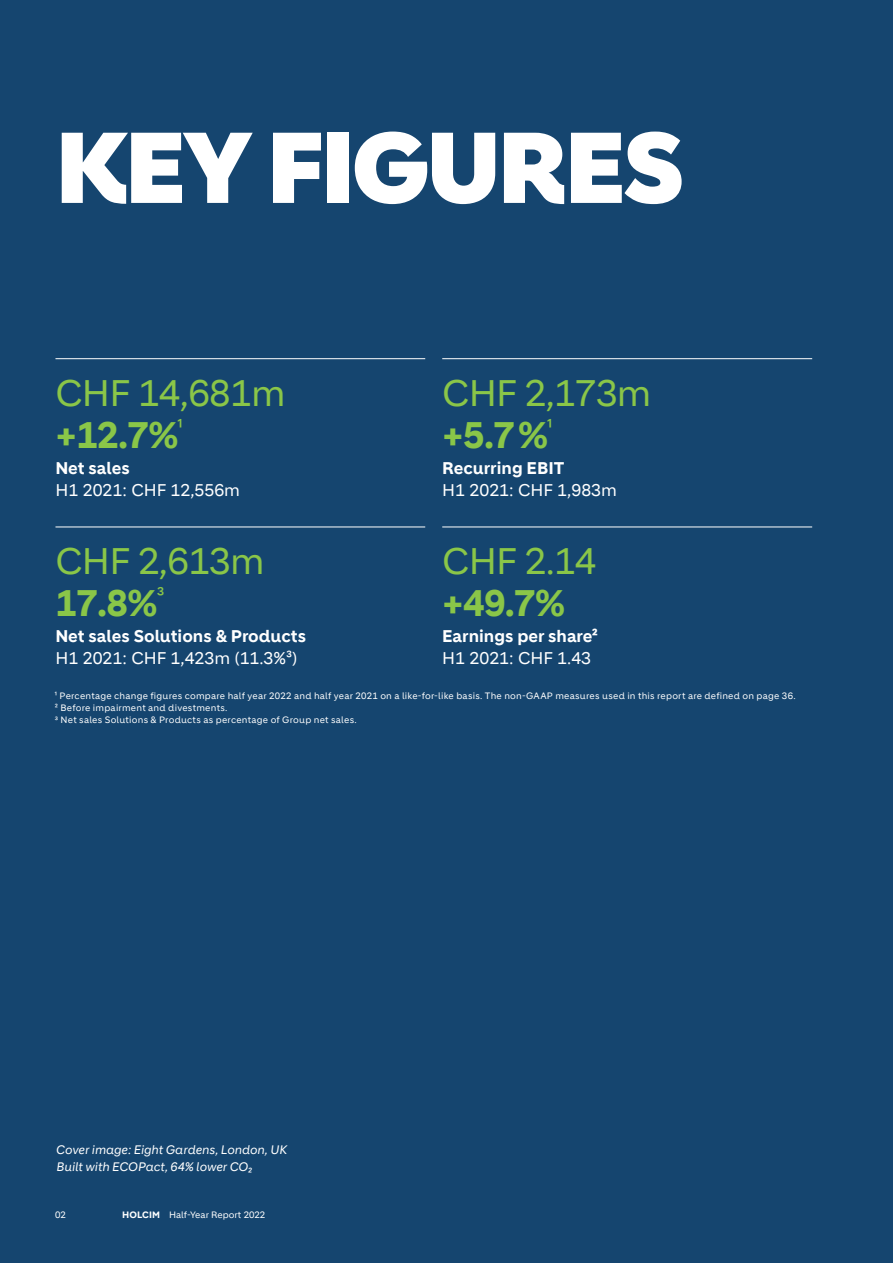
<style>
.page{position:relative;width:893px;height:1263px;background:#15456f}
.page>*{position:absolute;margin:0;border:0;box-sizing:border-box;transform-origin:0 0}
.t1{font:900 97.5px "Holcim Headline";letter-spacing:-.025em;color:#fff}
.t2{font:36px/42px "Holcim";letter-spacing:-.02em;color:#8ac648}
.t3{font:700 36px "Holcim";color:#8ac648}
.t4{font:16.5px "Holcim";color:#fff}
.t5{font:700 16.5px "Holcim";color:#fff}
.t6{font:italic 12px/16.5px "Holcim";letter-spacing:-.01em;color:#fff}
.t7{font:9px/12px "Holcim";letter-spacing:.025em;color:#fff}
.t8{font:9px "Holcim";color:#fff}
.s1{font-weight:700}
</style>
<div class="page">
<hr style="left:55px;top:358px;width:370px;height:1px;background:#fff">
<hr style="left:55px;top:527px;width:370px;height:1px;background:#fff">
<hr style="left:442px;top:358px;width:370px;height:1px;background:#fff">
<hr style="left:442px;top:527px;width:370px;height:1px;background:#fff">
<h1 class="t1" style="left:56px;top:111px;width:630px">KEY FIGURES</h1>
<h2 class="t2" style="left:55px;top:372px;width:232px">CHF 14,681m <span class="s1">+12.7%</span><sup>¹</sup></h2>
<h3 class="t5" style="left:55px;top:458px;width:76px">Net sales</h3>
<h3 class="t4" style="left:55px;top:480px;width:186px">H1 2021: CHF 12,556m</h3>
<h2 class="t2" style="left:442px;top:372px;width:211px">CHF 2,173m <span class="s1">+5.7%</span><sup>¹</sup></h2>
<h3 class="t5" style="left:442px;top:458px;width:124px">Recurring EBIT</h3>
<h3 class="t4" style="left:442px;top:480px;width:176px">H1 2021: CHF 1,983m</h3>
<h2 class="t2" style="left:442px;top:540px;width:156px">CHF 2.14</h2>
<h2 class="t3" style="left:442px;top:582px;width:124px">+49.7%</h2>
<h3 class="t5" style="left:442px;top:627px;width:157px">Earnings per share²</h3>
<h3 class="t4" style="left:442px;top:649px;width:150px">H1 2021: CHF 1.43</h3>
<p class="t7" style="left:55px;top:690px;width:742px">¹ Percentage change figures compare half year 2022 and half year 2021 on a like-for-like basis. The non-GAAP measures used in this report are defined on page 36.<br>² Before impairment and divestments.<br>3 Net sales Solutions &amp; Products as percentage of Group net sales.</p>
<h2 class="t2" style="left:55px;top:540px;width:211px">CHF 2,613m<br><span class="s1">17.8%</span><sup>³</sup></h2>
<h3 class="t5" style="left:55px;top:627px;width:252px">Net sales Solutions &amp; Products</h3>
<h3 class="t4" style="left:55px;top:649px;width:243px">H1 2021: CHF 1,423m (11.3%³)</h3>
<h3 class="t6" style="left:56px;top:1142px;width:232px">Cover image: Eight Gardens, London, UK<br>Built with ECOPact, 64% lower CO₂</h3>
<p class="t7" style="left:55px;top:1209px;width:12px">02</p>
<p class="t8" style="left:122px;top:1210px;width:145px"><span class="s1">HOLCIM</span> Half-Year Report 2022</p>
</div>
